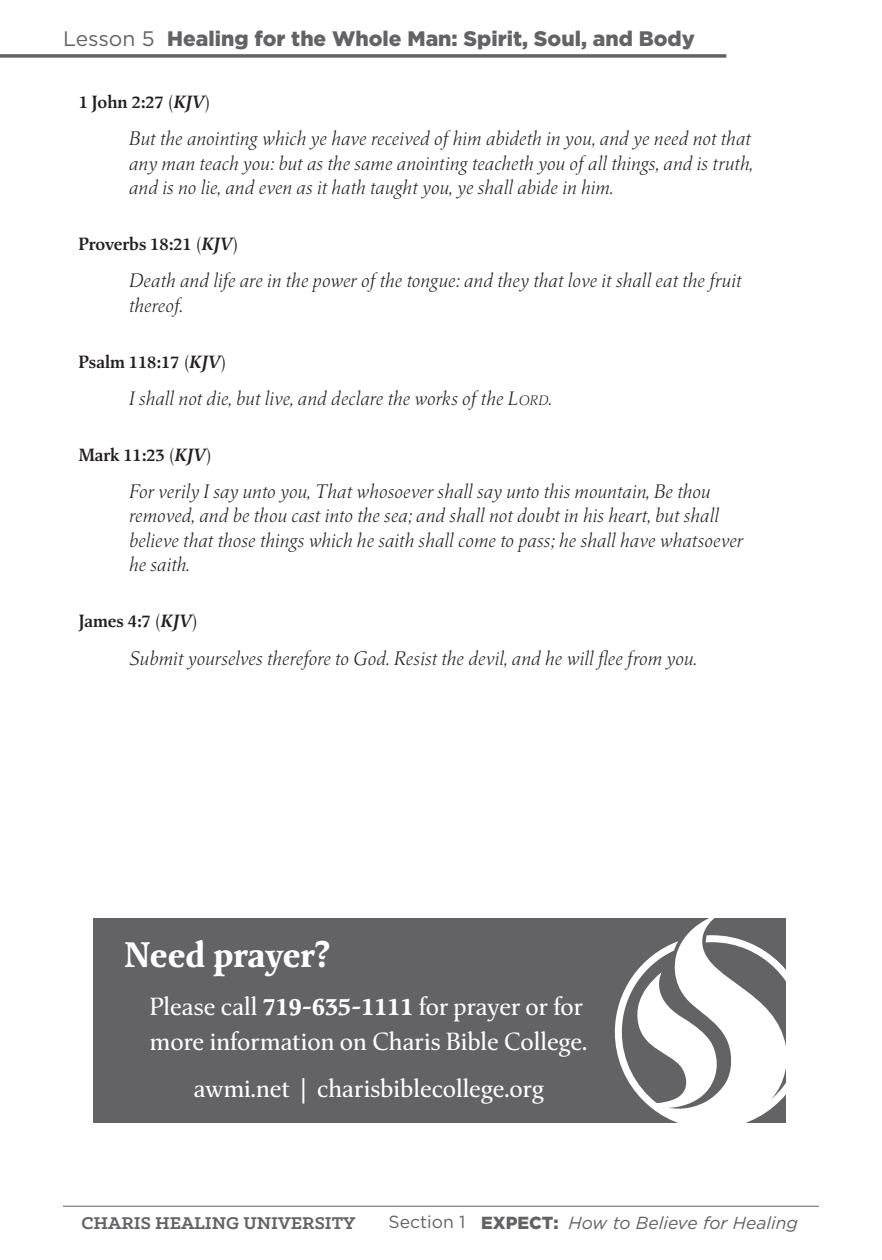
<style>
.page{position:relative;width:882px;height:1260px;background:#fff}
.page>*{position:absolute;margin:0;border:0;box-sizing:border-box;transform-origin:0 0}
.prayer_head{font:700 35px "Classica Pro";color:#fff}
.prayer_body{font:24.5px/35px "Classica Pro";color:#fff}
.t1{font:900 21px "Gotham";color:#636366}
.scripture_02{font:italic 300 19.25px/24.5px "Classica Pro";color:#231f20}
.t2{font:700 19.25px "Klinic Slab";color:#636366}
.scripture_address_02{font:600 17.5px "Classica Pro";color:#231f20}
.t3{font:italic 17.5px "Gotham";color:#636366}
.s1{font-weight:400}
.s2{font-weight:300}
.s3{font-style:italic}
.s4{font-style:inherit}
.s5{font-size:13.47px}
.s6{font-weight:700}
.s7{font-style:normal}
.s8{font-weight:900;font-style:normal}
</style>
<div class="page">
<hr style="left:63px;top:1206px;width:756px;height:1px;background:#636366">
<svg style="left:0;top:54px;width:726px;height:4px;background:#767678"></svg>
<div style="left:93px;top:919px;width:693px;height:204px;background:#636366"></div>
<svg style="left:615px;top:918px;width:171px;height:205px"></svg>
<p class="t1" style="left:63px;top:24px;width:633px"><span class="s1">Lesson 5</span> Healing for the Whole Man: Spirit, Soul, and Body</p>
<p class="scripture_address_02" style="left:79px;top:90px;width:134px">1 John 2:27 <span class="s2">(</span><span class="s3">KJV</span><span class="s2">)</span></p>
<p class="scripture_02" style="left:129px;top:126px;width:625px;text-align:justify">But the anointing which ye have received of him abideth in you, and ye need not that any man teach you: but as the same anointing teacheth you of all things, and is truth, and is no lie, and even as it hath taught you, ye shall abide in him.</p>
<p class="scripture_address_02" style="left:79px;top:232px;width:162px">Proverbs 18:21 <span class="s2">(</span><span class="s3">KJV</span><span class="s2">)</span></p>
<p class="scripture_02" style="left:129px;top:268px;width:614px">Death and life are in the power of the tongue: and they that love it shall eat the fruit thereof.</p>
<p class="scripture_address_02" style="left:79px;top:350px;width:150px">Psalm 118:17 <span class="s2">(</span><span class="s3">KJV</span><span class="s2">)</span></p>
<p class="scripture_02" style="left:129px;top:386px;width:424px">I shall not die, but live, and declare the works of the <span class="s4">L</span><span class="s5">ord</span>.</p>
<p class="scripture_address_02" style="left:79px;top:443px;width:135px">Mark 11:23 <span class="s2">(</span><span class="s3">KJV</span><span class="s2">)</span></p>
<p class="scripture_02" style="left:129px;top:479px;width:616px">For verily I say unto you, That whosoever shall say unto this mountain, Be thou removed, and be thou cast into the sea; and shall not doubt in his heart, but shall believe that those things which he saith shall come to pass; he shall have whatsoever he saith.</p>
<p class="scripture_address_02" style="left:79px;top:609px;width:121px">James 4:7 <span class="s2">(</span><span class="s3">KJV</span><span class="s2">)</span></p>
<p class="scripture_02" style="left:129px;top:645px;width:570px">Submit yourselves therefore to God. Resist the devil, and he will flee from you.</p>
<p class="prayer_head" style="left:125px;top:930px;width:208px">Need prayer?</p>
<p class="prayer_body" style="left:150px;top:988px;width:439px">Please call <span class="s6">719-635-1111</span> for prayer or for more information on Charis Bible College.</p>
<p class="prayer_body" style="left:194px;top:1071px;width:352px">awmi.net | charisbiblecollege.org</p>
<p class="t2" style="left:81px;top:1210px;width:275px">CHARIS HEALING UNIVERSITY</p>
<p class="t3" style="left:389px;top:1211px;width:411px"><span class="s7">Section 1</span> <span class="s8">EXPECT:</span> How to Believe for Healing</p>
</div>
